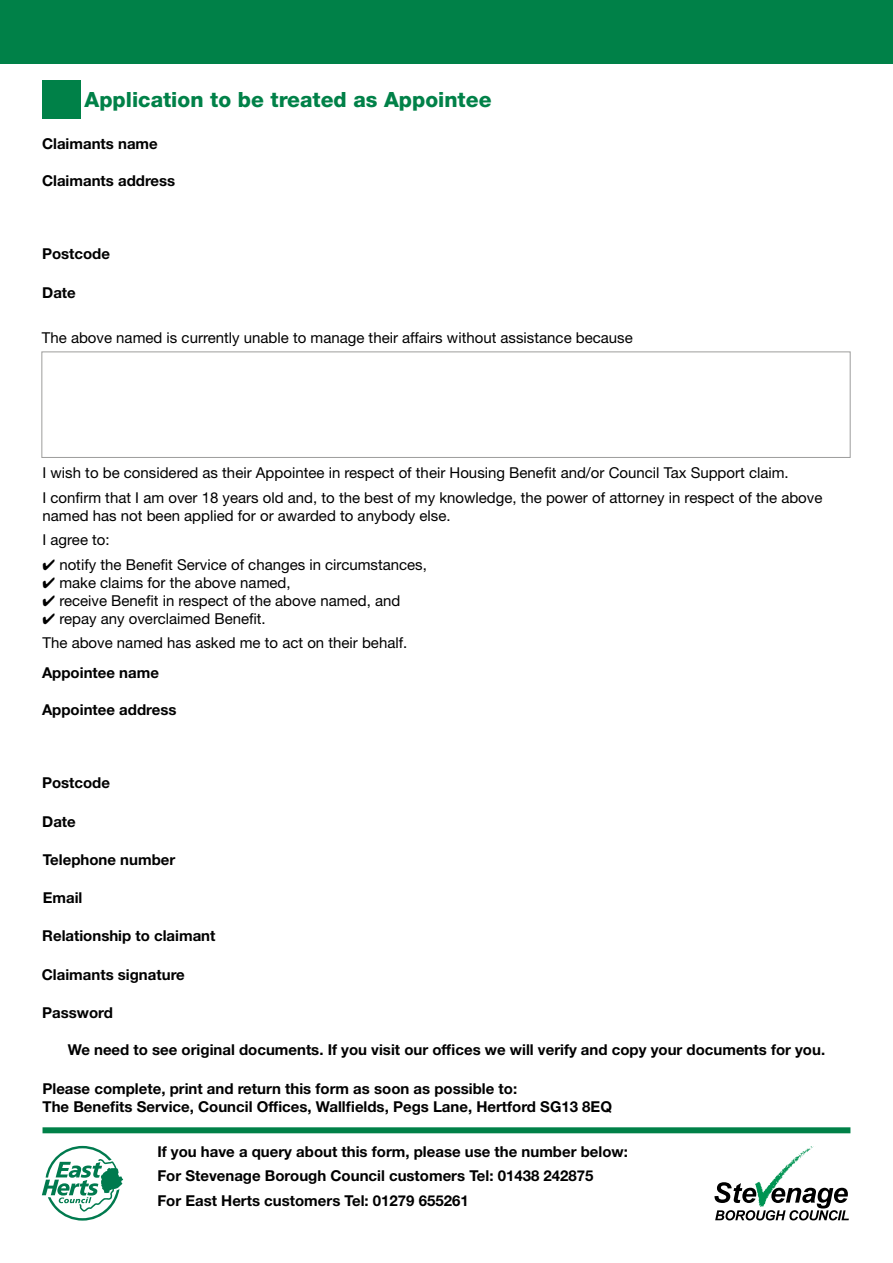
<style>
.page{position:relative;width:893px;height:1263px;background:#fff}
.page>*{position:absolute;margin:0;border:0;box-sizing:border-box;transform-origin:0 0}
.t1{font:800 21px "Helvetica Neue LT Std";color:#008148}
.t2{font:15px/18px "Helvetica Neue LT Std";color:#000}
.t3{font:700 15px/24.3px "Helvetica Neue LT Std";color:#000}
</style>
<div class="page">
<div style="left:41px;top:351px;width:809px;height:107px;border:1px solid #9d9d9c"></div>
<div style="left:42px;top:81px;width:38px;height:38px;background:#008148"></div>
<div style="left:0;top:0;width:893px;height:64px;background:#008148"></div>
<div style="left:43px;top:1127px;width:807px;height:6px;background:#008148"></div>
<svg style="left:42px;top:1146px;width:82px;height:74px"></svg>
<svg style="left:714px;top:1146px;width:135px;height:74px"></svg>
<h3 class="t1" style="left:85px;top:87px;width:408px">Application to be treated as Appointee</h3>
<p class="t3" style="left:42px;top:131px;width:117px">Claimants name</p>
<p class="t3" style="left:42px;top:169px;width:135px">Claimants address</p>
<p class="t3" style="left:42px;top:242px;width:70px">Postcode</p>
<p class="t3" style="left:42px;top:280px;width:35px">Date</p>
<p class="t2" style="left:42px;top:329px;width:592px">The above named is currently unable to manage their affairs without assistance because</p>
<p class="t2" style="left:43px;top:464px;width:748px">I wish to be considered as their Appointee in respect of their Housing Beneft and/or Council Tax Support claim.</p>
<p class="t2" style="left:43px;top:488px;width:781px">I confrm that I am over 18 years old and, to the best of my knowledge, the power of attorney in respect of the above named has not been applied for or awarded to anybody else.</p>
<p class="t2" style="left:43px;top:531px;width:69px">I agree to:</p>
<p class="t2" style="left:43px;top:555px;width:386px">✔ notify the Beneft Service of changes in circumstances,</p>
<p class="t2" style="left:43px;top:573px;width:250px">✔ make claims for the above named,</p>
<p class="t2" style="left:43px;top:591px;width:359px">✔ receive Beneft in respect of the above named, and</p>
<p class="t2" style="left:43px;top:609px;width:225px">✔ repay any overclaimed Beneft.</p>
<p class="t2" style="left:43px;top:633px;width:366px">The above named has asked me to act on their behalf.</p>
<p class="t3" style="left:42px;top:660px;width:118px">Appointee name</p>
<p class="t3" style="left:42px;top:697px;width:136px">Appointee address</p>
<p class="t3" style="left:42px;top:770px;width:70px">Postcode</p>
<p class="t3" style="left:42px;top:809px;width:35px">Date</p>
<p class="t3" style="left:43px;top:847px;width:134px">Telephone number</p>
<p class="t3" style="left:43px;top:885px;width:41px">Email</p>
<p class="t3" style="left:42px;top:924px;width:175px">Relationship to claimant</p>
<p class="t3" style="left:42px;top:962px;width:145px">Claimants signature</p>
<p class="t3" style="left:42px;top:1000px;width:72px">Password</p>
<p class="t3" style="left:68px;top:1037px;width:759px">We need to see original documents. If you visit our offces we will verify and copy your documents for you.</p>
<p class="t3" style="left:43px;top:1079px;width:571px;line-height:18px">Please complete, print and return this form as soon as possible to:<br>The Benefts Service, Council Offces, Wallfelds, Pegs Lane, Hertford SG13 8EQ</p>
<p class="t3" style="left:157px;top:1139px;width:472px">If you have a query about this form, please use the number below:<br>For Stevenage Borough Council customers Tel: 01438 242875<br>For East Herts customers Tel: 01279 655261</p>
</div>
